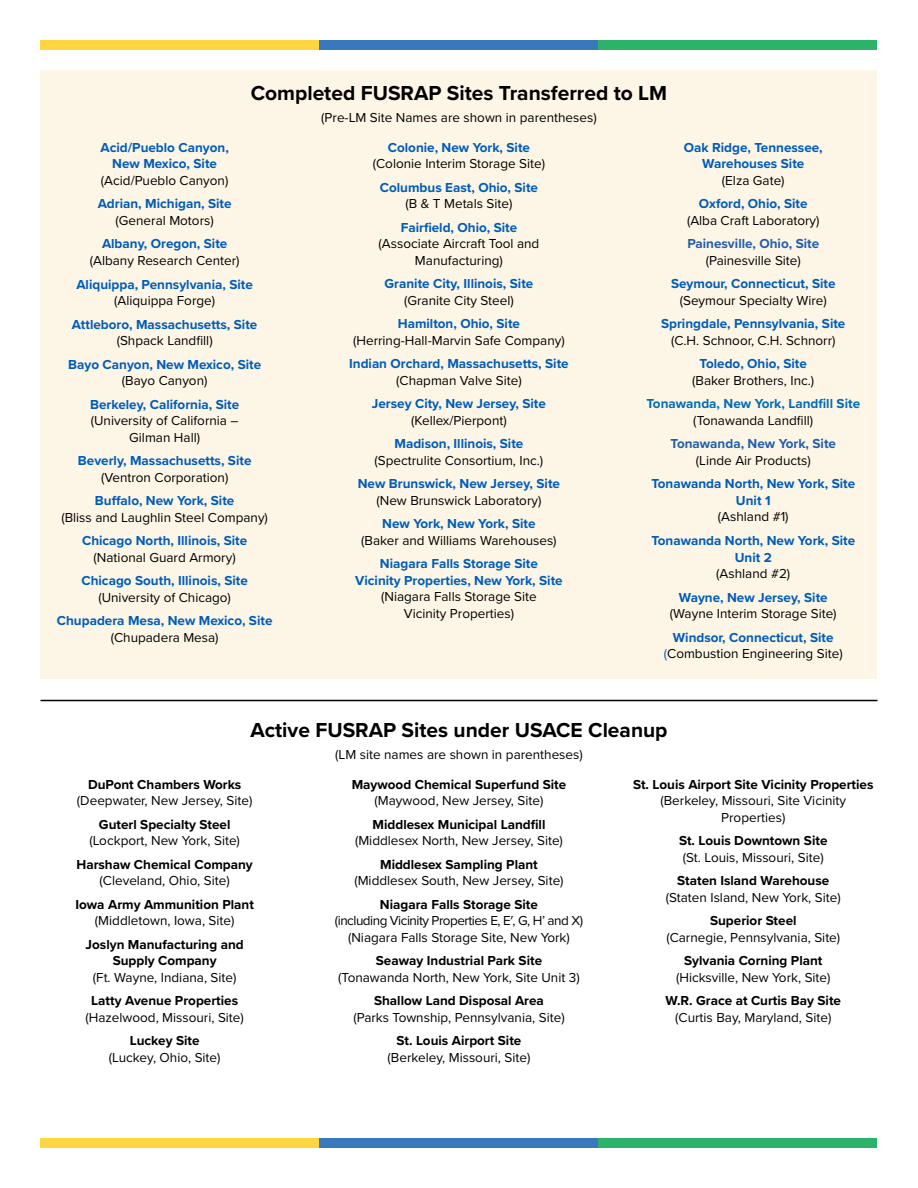
<style>
.page{position:relative;width:918px;height:1188px;background:#fff}
.page>*{position:absolute;margin:0;border:0;box-sizing:border-box;transform-origin:0 0}
.t1{font:700 21px "Proxima Nova";color:#000}
.t2{font:13.5px/16.5px "Proxima Nova";color:#000;text-align:center}
.t3{font:700 13.5px/16.5px "Proxima Nova";color:#005cb9;text-align:center}
.t4{font:700 13.5px/16.5px "Proxima Nova";color:#000;text-align:center}
.t5{font:13.5px/16.5px "Proxima Nova";letter-spacing:-.035em;color:#000;text-align:center}
.t6{font:700 13.5px "Proxima Nova";color:#215eac}
.t7{font:700 13.5px "Proxima Nova";color:#006db6}
.s1{font-weight:700;color:#005cb9}
.s2{color:#005cb9}
</style>
<div class="page">
<div style="left:40px;top:1138px;width:280px;height:10px;background:#ffd642"></div>
<div style="left:320px;top:1138px;width:278px;height:10px;background:#3978bd"></div>
<div style="left:598px;top:1138px;width:280px;height:10px;background:#2cb369"></div>
<div style="left:40px;top:40px;width:280px;height:10px;background:#ffd642"></div>
<div style="left:320px;top:40px;width:278px;height:10px;background:#3978bd"></div>
<div style="left:598px;top:40px;width:280px;height:10px;background:#2cb369"></div>
<div style="left:40px;top:70px;width:838px;height:608px;background:#fdf6e6"></div>
<hr style="left:40px;top:700px;width:838px;height:1px;background:#000">
<h1 class="t1" style="left:251px;top:77px;width:418px">Completed FUSRAP Sites Transferred to LM</h1>
<p class="t2" style="left:321px;top:109px;width:277px">(Pre-LM Site Names are shown in parentheses)</p>
<p class="t3" style="left:101px;top:139px;width:130px">Acid/Pueblo Canyon,<br>New Mexico, Site</p>
<p class="t2" style="left:101px;top:172px;width:129px">(Acid/Pueblo Canyon)</p>
<p class="t3" style="left:98px;top:195px;width:135px">Adrian, Michigan, Site</p>
<p class="t2" style="left:116px;top:212px;width:100px">(General Motors)</p>
<p class="t3" style="left:102px;top:235px;width:127px">Albany, Oregon, Site</p>
<p class="t2" style="left:90px;top:252px;width:151px">(Albany Research Center)</p>
<p class="t3" style="left:76px;top:275px;width:178px">Aliquippa, Pennsylvania, Site</p>
<p class="t2" style="left:114px;top:292px;width:102px">(Aliquippa Forge)</p>
<p class="t3" style="left:72px;top:315px;width:187px">Attleboro, Massachusetts, Site</p>
<p class="t2" style="left:117px;top:332px;width:97px">(Shpack Landfill)</p>
<p class="t3" style="left:68px;top:355px;width:195px">Bayo Canyon, New Mexico, Site</p>
<p class="t2" style="left:122px;top:372px;width:87px">(Bayo Canyon)</p>
<p class="t3" style="left:90px;top:395px;width:151px">Berkeley, California, Site</p>
<p class="t2" style="left:91px;top:412px;width:149px">(University of California –<br>Gilman Hall)</p>
<p class="t3" style="left:78px;top:452px;width:175px">Beverly, Massachusetts, Site</p>
<p class="t2" style="left:101px;top:468px;width:129px">(Ventron Corporation)</p>
<p class="t3" style="left:95px;top:492px;width:141px">Buffalo, New York, Site</p>
<p class="t2" style="left:61px;top:508px;width:208px">(Bliss and Laughlin Steel Company)</p>
<p class="t3" style="left:82px;top:532px;width:167px">Chicago North, Illinois, Site</p>
<p class="t2" style="left:94px;top:548px;width:144px">(National Guard Armory)</p>
<p class="t3" style="left:81px;top:572px;width:168px">Chicago South, Illinois, Site</p>
<p class="t2" style="left:98px;top:588px;width:134px">(University of Chicago)</p>
<p class="t3" style="left:57px;top:612px;width:217px">Chupadera Mesa, New Mexico, Site</p>
<p class="t2" style="left:111px;top:628px;width:109px">(Chupadera Mesa)</p>
<p class="t3" style="left:388px;top:139px;width:144px">Colonie, New York, Site</p>
<p class="t2" style="left:373px;top:155px;width:174px">(Colonie Interim Storage Site)</p>
<p class="t3" style="left:380px;top:179px;width:160px">Columbus East, Ohio, Site</p>
<p class="t2" style="left:406px;top:195px;width:108px">(B &amp; T Metals Site)</p>
<p class="t3" style="left:401px;top:219px;width:118px">Fairfield, Ohio, Site</p>
<p class="t2" style="left:379px;top:235px;width:162px">(Associate Aircraft Tool and<br>Manufacturing)</p>
<p class="t3" style="left:385px;top:275px;width:150px">Granite City, Illinois, Site</p>
<p class="t2" style="left:404px;top:292px;width:111px">(Granite City Steel)</p>
<p class="t3" style="left:398px;top:315px;width:124px">Hamilton, Ohio, Site</p>
<p class="t2" style="left:353px;top:332px;width:213px">(Herring-Hall-Marvin Safe Company)</p>
<p class="t3" style="left:349px;top:355px;width:221px">Indian Orchard, Massachusetts, Site</p>
<p class="t2" style="left:396px;top:372px;width:127px">(Chapman Valve Site)</p>
<p class="t3" style="left:372px;top:395px;width:176px">Jersey City, New Jersey, Site</p>
<p class="t2" style="left:411px;top:412px;width:97px">(Kellex/Pierpont)</p>
<p class="t3" style="left:394px;top:435px;width:130px">Madison, Illinois, Site</p>
<p class="t2" style="left:375px;top:452px;width:170px">(Spectrulite Consortium, Inc.)</p>
<p class="t3" style="left:358px;top:475px;width:204px">New Brunswick, New Jersey, Site</p>
<p class="t2" style="left:376px;top:492px;width:167px">(New Brunswick Laboratory)</p>
<p class="t3" style="left:382px;top:515px;width:155px">New York, New York, Site</p>
<p class="t2" style="left:361px;top:532px;width:197px">(Baker and Williams Warehouses)</p>
<p class="t3" style="left:355px;top:555px;width:209px">Niagara Falls Storage Site<br>Vicinity Properties, New York, Site</p>
<p class="t2" style="left:381px;top:588px;width:157px">(Niagara Falls Storage Site<br>Vicinity Properties)</p>
<p class="t3" style="left:684px;top:139px;width:140px">Oak Ridge, Tennessee,<br>Warehouses Site</p>
<p class="t2" style="left:722px;top:172px;width:64px">(Elza Gate)</p>
<p class="t3" style="left:699px;top:195px;width:110px">Oxford, Ohio, Site</p>
<p class="t2" style="left:687px;top:212px;width:134px">(Alba Craft Laboratory)</p>
<p class="t6" style="left:687px;top:234px;width:133px">Painesville, Ohio, Site</p>
<p class="t2" style="left:706px;top:252px;width:97px">(Painesville Site)</p>
<p class="t3" style="left:671px;top:275px;width:166px">Seymour, Connecticut, Site</p>
<p class="t2" style="left:680px;top:292px;width:149px">(Seymour Specialty Wire)</p>
<p class="t3" style="left:661px;top:315px;width:186px">Springdale, Pennsylvania, Site</p>
<p class="t2" style="left:671px;top:332px;width:166px">(C.H. Schnoor, C.H. Schnorr)</p>
<p class="t3" style="left:700px;top:355px;width:109px">Toledo, Ohio, Site</p>
<p class="t2" style="left:692px;top:372px;width:123px">(Baker Brothers, Inc.)</p>
<p class="t7" style="left:646px;top:394px;width:215px">Tonawanda, New York, Landfill Site</p>
<p class="t2" style="left:693px;top:412px;width:121px">(Tonawanda Landfill)</p>
<p class="t6" style="left:670px;top:434px;width:167px">Tonawanda, New York, Site</p>
<p class="t2" style="left:696px;top:452px;width:116px">(Linde Air Products)</p>
<p class="t3" style="left:651px;top:475px;width:205px">Tonawanda North, New York, Site<br>Unit 1</p>
<p class="t2" style="left:718px;top:508px;width:72px">(Ashland #1)</p>
<p class="t3" style="left:651px;top:532px;width:205px">Tonawanda North, New York, Site<br>Unit 2</p>
<p class="t2" style="left:716px;top:565px;width:76px">(Ashland #2)</p>
<p class="t3" style="left:679px;top:588px;width:150px">Wayne, New Jersey, Site</p>
<p class="t2" style="left:670px;top:605px;width:168px">(Wayne Interim Storage Site)</p>
<p class="t2" style="left:664px;top:628px;width:180px"><span class="s1">Windsor, Connecticut, Site </span><span class="s2">(</span>Combustion Engineering Site)</p>
<h1 class="t1" style="left:250px;top:714px;width:419px">Active FUSRAP Sites under USACE Cleanup</h1>
<p class="t2" style="left:335px;top:746px;width:249px">(LM site names are shown in parentheses)</p>
<p class="t4" style="left:88px;top:776px;width:155px">DuPont Chambers Works</p>
<p class="t2" style="left:77px;top:792px;width:177px">(Deepwater, New Jersey, Site)</p>
<p class="t4" style="left:99px;top:816px;width:133px">Guterl Specialty Steel</p>
<p class="t2" style="left:89px;top:832px;width:152px">(Lockport, New York, Site)</p>
<p class="t4" style="left:76px;top:856px;width:178px">Harshaw Chemical Company</p>
<p class="t2" style="left:100px;top:872px;width:132px">(Cleveland, Ohio, Site)</p>
<p class="t4" style="left:75px;top:896px;width:180px">Iowa Army Ammunition Plant</p>
<p class="t2" style="left:95px;top:912px;width:141px">(Middletown, Iowa, Site)</p>
<p class="t4" style="left:86px;top:936px;width:160px">Joslyn Manufacturing and<br>Supply Company</p>
<p class="t2" style="left:93px;top:968px;width:145px">(Ft. Wayne, Indiana, Site)</p>
<p class="t4" style="left:91px;top:992px;width:148px">Latty Avenue Properties</p>
<p class="t2" style="left:85px;top:1008px;width:160px">(Hazelwood, Missouri, Site)</p>
<p class="t4" style="left:130px;top:1032px;width:71px">Luckey Site</p>
<p class="t2" style="left:109px;top:1048px;width:113px">(Luckey, Ohio, Site)</p>
<p class="t4" style="left:352px;top:776px;width:216px">Maywood Chemical Superfund Site</p>
<p class="t2" style="left:375px;top:792px;width:170px">(Maywood, New Jersey, Site)</p>
<p class="t4" style="left:373px;top:816px;width:174px">Middlesex Municipal Landfill</p>
<p class="t2" style="left:355px;top:832px;width:209px">(Middlesex North, New Jersey, Site)</p>
<p class="t4" style="left:380px;top:856px;width:159px">Middlesex Sampling Plant</p>
<p class="t2" style="left:354px;top:872px;width:211px">(Middlesex South, New Jersey, Site)</p>
<p class="t4" style="left:380px;top:896px;width:160px">Niagara Falls Storage Site</p>
<p class="t5" style="left:335px;top:912px;width:250px">(including Vicinity Properties E, E′, G, H’ and X) (Niagara Falls Storage Site, New York)</p>
<p class="t4" style="left:376px;top:952px;width:168px">Seaway Industrial Park Site</p>
<p class="t2" style="left:338px;top:968px;width:243px">(Tonawanda North, New York, Site Unit 3)</p>
<p class="t4" style="left:374px;top:992px;width:171px">Shallow Land Disposal Area</p>
<p class="t2" style="left:353px;top:1008px;width:213px">(Parks Township, Pennsylvania, Site)</p>
<p class="t4" style="left:397px;top:1032px;width:126px">St. Louis Airport Site</p>
<p class="t2" style="left:388px;top:1048px;width:144px">(Berkeley, Missouri, Site)</p>
<p class="t4" style="left:633px;top:776px;width:242px">St. Louis Airport Site Vicinity Properties</p>
<p class="t2" style="left:660px;top:792px;width:187px">(Berkeley, Missouri, Site Vicinity<br>Properties)</p>
<p class="t4" style="left:679px;top:832px;width:150px">St. Louis Downtown Site</p>
<p class="t2" style="left:683px;top:848px;width:142px">(St. Louis, Missouri, Site)</p>
<p class="t4" style="left:677px;top:872px;width:154px">Staten Island Warehouse</p>
<p class="t2" style="left:666px;top:888px;width:176px">(Staten Island, New York, Site)</p>
<p class="t4" style="left:710px;top:912px;width:88px">Superior Steel</p>
<p class="t2" style="left:666px;top:928px;width:175px">(Carnegie, Pennsylvania, Site)</p>
<p class="t4" style="left:684px;top:952px;width:140px">Sylvania Corning Plant</p>
<p class="t2" style="left:676px;top:968px;width:156px">(Hicksville, New York, Site)</p>
<p class="t4" style="left:666px;top:992px;width:177px">W.R. Grace at Curtis Bay Site</p>
<p class="t2" style="left:675px;top:1008px;width:158px">(Curtis Bay, Maryland, Site)</p>
</div>
